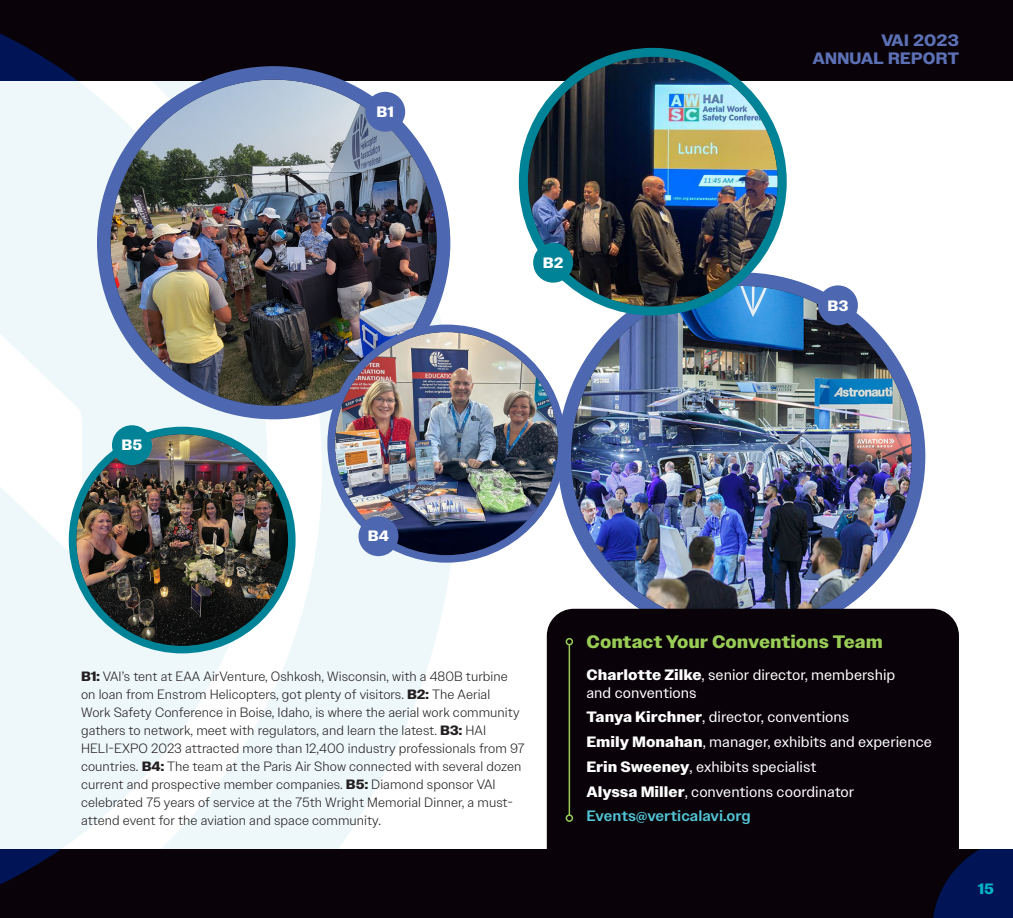
<style>
.page{position:relative;width:1013px;height:918px;background:#fff}
.page>*{position:absolute;margin:0;border:0;box-sizing:border-box;transform-origin:0 0}
.t1{font:700 18px "Owners Text";color:#99cc56}
.t2{font:700 16.5px/18px "Owners";letter-spacing:.05em;color:#5c70b6;text-align:right}
.t3{font:15px/18px "Owners Text";color:#fff}
.t4{font:500 15px "Owners Text";color:#52c5d6}
.t5{font:700 15px "Owners Text";letter-spacing:.005em;color:#fff}
.t6{font:700 15px "Owners Text";color:#05b4c8}
.t7{font:300 13.5px/18px "Owners Text";letter-spacing:.005em;color:#231f20}
.s1{font-weight:700}
</style>
<div class="page">
<svg style="left:0;top:81px;width:455px;height:768px;fill:#eef8fa"></svg>
<div style="left:0;top:0;width:1012px;height:81px;background:#090208"></div>
<div style="left:0;top:849px;width:1012px;height:69px;background:#090208"></div>
<svg style="left:0;top:33px;width:78px;height:48px"></svg>
<svg style="left:933px;top:849px;width:79px;height:69px"></svg>
<svg style="left:0;top:849px;width:61px;height:36px"></svg>
<img style="left:571px;top:286px;width:340px;height:323px">
<div style="left:557px;top:272px;width:368px;height:368px;border:14px solid #4d67b0;border-radius:50%"></div>
<div style="left:547px;top:609px;width:412px;height:246px;background:#090208"></div>
<hr style="left:568px;top:645px;width:2px;height:170px;background:#99cc56">
<div style="left:565px;top:638px;width:8px;height:7px;border:2px solid #99cc56;border-radius:50%"></div>
<div style="left:565px;top:814px;width:8px;height:8px;border:2px solid #99cc56;border-radius:50%"></div>
<div style="left:104px;top:73px;width:339px;height:340px;background:#4d67b0;border-radius:50%"></div>
<img style="left:110px;top:80px;width:327px;height:326px;border-radius:163px">
<div style="left:97px;top:66px;width:353px;height:353px;border:14px solid #4d67b0;border-radius:50%"></div>
<div style="left:72px;top:430px;width:220px;height:220px;background:#008397;border-radius:50%"></div>
<img style="left:76px;top:434px;width:212px;height:212px;border-radius:106px">
<div style="left:69px;top:427px;width:226px;height:226px;border:8px solid #008397;border-radius:50%"></div>
<svg style="left:523px;top:52px;width:259px;height:259px;background:#038093"></svg>
<img style="left:528px;top:57px;width:249px;height:250px;border-radius:125px">
<div style="left:519px;top:48px;width:267px;height:268px;border:9px solid #008397;border-radius:50%"></div>
<svg style="left:331px;top:328px;width:231px;height:231px;fill:#4d67b0"></svg>
<img style="left:335px;top:332px;width:223px;height:223px;border-radius:112px">
<div style="left:327px;top:325px;width:238px;height:238px;border:8px solid #4d67b0;border-radius:50%"></div>
<div style="left:365px;top:92px;width:40px;height:40px;background:#4d67b0;border-radius:50%"></div>
<div style="left:533px;top:243px;width:40px;height:40px;background:#008397;border-radius:50%"></div>
<div style="left:358px;top:516px;width:40px;height:40px;background:#4d67b0;border-radius:50%"></div>
<div style="left:818px;top:285px;width:39px;height:40px;background:#4d67b0;border-radius:50%"></div>
<div style="left:112px;top:425px;width:40px;height:40px;background:#008397;border-radius:50%"></div>
<p class="t5" style="left:376px;top:102px;width:19px">B1</p>
<p class="t2" style="left:812px;top:32px;width:148px">VAI 2023<br>ANNUAL REPORT</p>
<p class="t5" style="left:543px;top:253px;width:22px">B2</p>
<p class="t5" style="left:827px;top:296px;width:22px">B3</p>
<p class="t5" style="left:122px;top:436px;width:22px">B5</p>
<p class="t5" style="left:368px;top:527px;width:23px">B4</p>
<p class="t7" style="left:81px;top:667px;width:445px"><span class="s1">B1:</span> VAI’s tent at EAA AirVenture, Oshkosh, Wisconsin, with a 480B turbine on loan from Enstrom Helicopters, got plenty of visitors. <span class="s1">B2:</span> The Aerial<br>Work Safety Conference in Boise, Idaho, is where the aerial work community gathers to network, meet with regulators, and learn the latest. <span class="s1">B3:</span> HAI HELI-EXPO 2023 attracted more than 12,400 industry professionals from 97 countries. <span class="s1">B4:</span> The team at the Paris Air Show connected with several dozen current and prospective member companies. <span class="s1">B5:</span> Diamond sponsor VAI celebrated 75 years of service at the 75th Wright Memorial Dinner, a must&shy;attend event for the aviation and space community.</p>
<p class="t1" style="left:586px;top:631px;width:298px">Contact Your Conventions Team</p>
<p class="t3" style="left:586px;top:665px;width:310px"><span class="s1">Charlotte Zilke</span>, senior director, membership and conventions</p>
<p class="t3" style="left:586px;top:708px;width:264px"><span class="s1">Tanya Kirchner</span>, director, conventions</p>
<p class="t3" style="left:586px;top:733px;width:347px"><span class="s1">Emily Monahan</span>, manager, exhibits and experience</p>
<p class="t3" style="left:586px;top:758px;width:231px"><span class="s1">Erin Sweeney</span>, exhibits specialist</p>
<p class="t3" style="left:586px;top:782px;width:269px"><span class="s1">Alyssa Miller</span>, conventions coordinator</p>
<p class="t4" style="left:586px;top:807px;width:166px">Events@verticalavi.org</p>
<p class="t6" style="left:977px;top:879px;width:18px">15</p>
</div>
